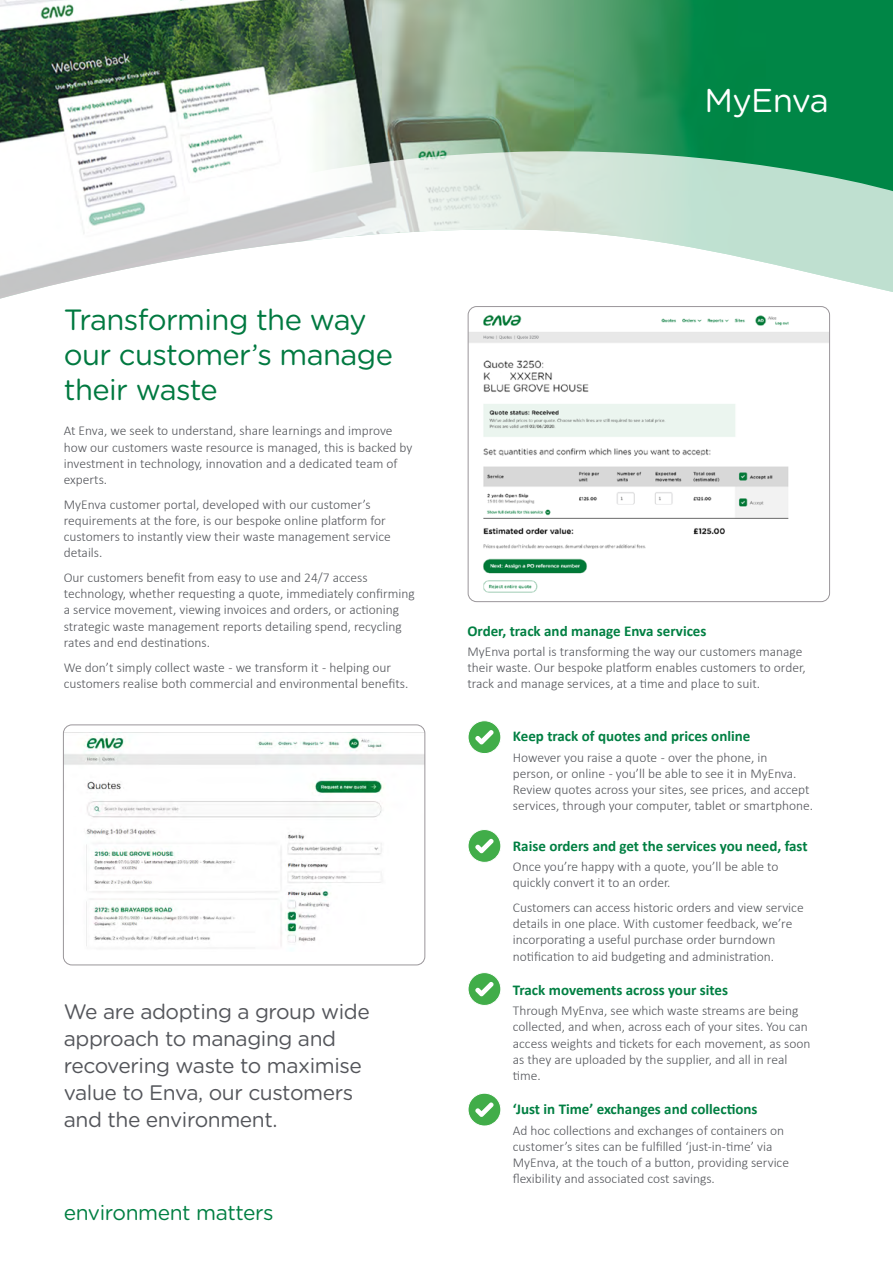
<style>
.page{position:relative;width:893px;height:1263px;background:#fff}
.page>*{position:absolute;margin:0;border:0;box-sizing:border-box;transform-origin:0 0}
.t1{font:33px "Gotham Rounded";letter-spacing:-.02em;color:#fff}
.t2{font:29.25px/35.1px "Gotham Rounded";letter-spacing:-.02em;color:#007940}
.t3{font:21px/27px "Gotham Rounded";letter-spacing:-.02em;color:#54565b}
.t4{font:21px "Gotham Rounded";letter-spacing:-.02em;color:#007f42}
.t5{font:700 15px "Calibri";color:#007f42}
.t6{font:300 13.5px/16.2px "Calibri";color:#54565b}
</style>
<div class="page">
<img style="left:0;top:0;width:893px;height:141px">
<svg style="left:0;top:141px;width:893px;height:173px"></svg>
<svg style="left:892px;top:187px;width:1px;height:127px"></svg>
<div style="left:468px;top:307px;width:362px;height:295px;background:#fff;border-radius:9px"></div>
<img style="left:468px;top:311px;width:362px;height:286px">
<div style="left:468px;top:306px;width:362px;height:296px;border:1px solid #9a969a;border-radius:9px"></div>
<img style="left:65px;top:732px;width:358px;height:214px">
<div style="left:63px;top:724px;width:362px;height:241px;border:1px solid #9a969a;border-radius:9px"></div>
<svg style="left:468px;top:720px;width:33px;height:34px"></svg>
<svg style="left:468px;top:829px;width:33px;height:34px"></svg>
<svg style="left:468px;top:972px;width:33px;height:34px"></svg>
<svg style="left:468px;top:1093px;width:33px;height:33px"></svg>
<h1 class="t1" style="left:704px;top:78px;width:126px">MyEnva</h1>
<h2 class="t2" style="left:64px;top:300px;width:331px">Transforming the way our customer’s manage their waste</h2>
<p class="t6" style="left:64px;top:423px;width:350px">At Enva, we seek to understand, share learnings and improve how our customers waste resource is managed, this is backed by investment in technology, innovation and a dedicated team of experts.</p>
<p class="t6" style="left:64px;top:496px;width:329px">MyEnva customer portal, developed with our customer’s requirements at the fore, is our bespoke online platform for customers to instantly view their waste management service details.</p>
<p class="t6" style="left:64px;top:569px;width:353px">Our customers benefit from easy to use and 24/7 access technology, whether requesting a quote, immediately confirming a service movement, viewing invoices and orders, or actioning strategic waste management reports detailing spend, recycling rates and end destinations.</p>
<p class="t6" style="left:64px;top:659px;width:346px">We don’t simply collect waste - we transform it - helping our customers realise both commercial and environmental benefits.</p>
<h3 class="t3" style="left:64px;top:997px;width:308px">We are adopting a group wide approach to managing and recovering waste to maximise value to Enva, our customers and the environment.</h3>
<h3 class="t4" style="left:64px;top:1198px;width:211px">environment matters</h3>
<p class="t5" style="left:467px;top:620px;width:241px">Order, track and manage Enva services</p>
<p class="t6" style="left:467px;top:643px;width:340px">MyEnva portal is transforming the way our customers manage their waste. Our bespoke platform enables customers to order, track and manage services, at a time and place to suit.</p>
<p class="t5" style="left:513px;top:726px;width:239px">Keep track of quotes and prices online</p>
<p class="t6" style="left:513px;top:749px;width:302px">However you raise a quote - over the phone, in<br>person, or online - you’ll be able to see it in MyEnva.<br>Review quotes across your sites, see prices, and accept services, through your computer, tablet or smartphone.</p>
<p class="t5" style="left:513px;top:835px;width:296px">Raise orders and get the services you need, fast</p>
<p class="t6" style="left:513px;top:858px;width:267px">Once you’re happy with a quote, you’ll be able to quickly convert it to an order.</p>
<p class="t6" style="left:513px;top:899px;width:292px">Customers can access historic orders and view service details in one place. With customer feedback, we’re incorporating a useful purchase order burndown notification to aid budgeting and administration.</p>
<p class="t5" style="left:513px;top:979px;width:217px">Track movements across your sites</p>
<p class="t6" style="left:513px;top:1002px;width:299px">Through MyEnva, see which waste streams are being collected, and when, across each of your sites. You can access weights and tickets for each movement, as soon as they are uploaded by the supplier, and all in real time.</p>
<p class="t5" style="left:513px;top:1099px;width:246px">‘Just in Time’ exchanges and collections</p>
<p class="t6" style="left:513px;top:1122px;width:278px">Ad hoc collections and exchanges of containers on customer’s sites can be fulfilled ‘just-in-time’ via MyEnva, at the touch of a button, providing service flexibility and associated cost savings.</p>
</div>
